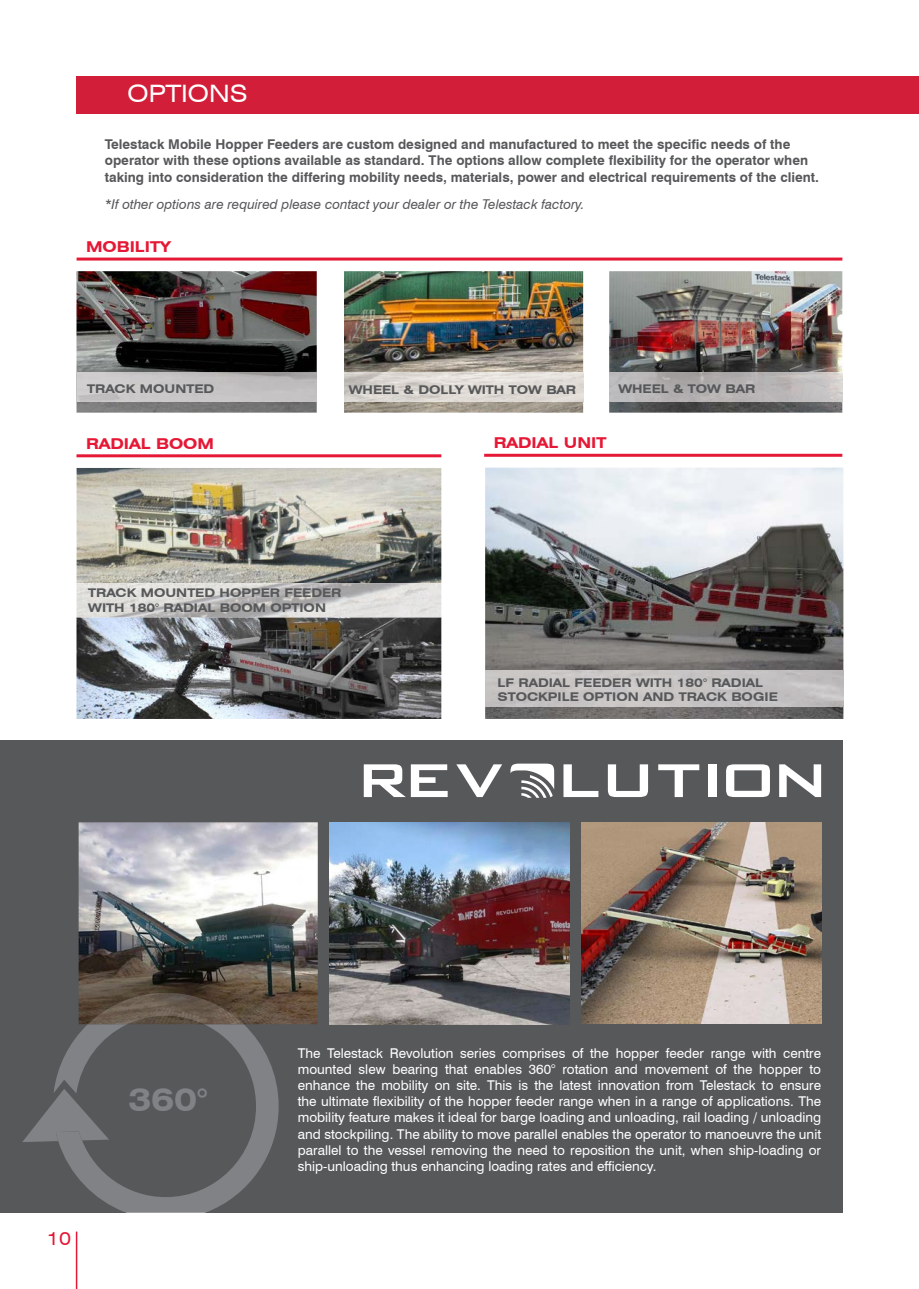
<style>
.page{position:relative;width:919px;height:1289px;background:#fff}
.page>*{position:absolute;margin:0;border:0;box-sizing:border-box;transform-origin:0 0}
.t1{font:700 expanded 31.5px "Swiss 721 BT";color:#808285}
.t2{font:expanded 24px "Swiss 721 BT";color:#fff}
.t3{font:expanded 18px "Swiss 721 BT";color:#e51836}
.t4{font:700 expanded 15px "Swiss 721 BT";color:#e51836}
.t5{font:13.5px/16.2px "Swiss 721 BT";color:#fff;text-align:justify}
.t6{font:700 13.5px/16.2px "Swiss 721 BT";color:#57585a}
.t7{font:italic 13.5px "Swiss 721 BT";color:#57585a}
.t8{font:700 expanded 12px/14.4px "Swiss 721 BT";color:#57585a}
</style>
<div class="page">
<div style="left:0;top:740px;width:842px;height:472px;background:#57585a"></div>
<div style="left:77px;top:76px;width:841px;height:37px;background:#d21e38"></div>
<img style="left:344px;top:271px;width:239px;height:141px">
<img style="left:609px;top:271px;width:233px;height:141px">
<img style="left:76px;top:271px;width:241px;height:141px">
<img style="left:76px;top:468px;width:365px;height:251px">
<img style="left:485px;top:467px;width:358px;height:252px">
<img style="left:581px;top:822px;width:240px;height:201px">
<img style="left:79px;top:822px;width:239px;height:202px">
<img style="left:329px;top:822px;width:240px;height:202px">
<hr style="left:77px;top:257px;width:765px;height:3px;background:#e51836">
<hr style="left:76px;top:454px;width:365px;height:3px;background:#e51836">
<hr style="left:484px;top:454px;width:358px;height:3px;background:#e51836">
<img style="left:344px;top:372px;width:239px;height:29px">
<img style="left:609px;top:372px;width:233px;height:29px">
<img style="left:78px;top:372px;width:239px;height:29px">
<img style="left:76px;top:617px;width:365px;height:1px">
<img style="left:485px;top:670px;width:358px;height:36px">
<svg style="left:510px;top:763px;width:44px;height:34px"></svg>
<svg style="left:364px;top:764px;width:83px;height:33px"></svg>
<svg style="left:456px;top:764px;width:46px;height:33px"></svg>
<svg style="left:563px;top:764px;width:35px;height:33px"></svg>
<svg style="left:607px;top:764px;width:41px;height:33px"></svg>
<svg style="left:658px;top:764px;width:41px;height:33px"></svg>
<div style="left:708px;top:764px;width:8px;height:33px;background:#fff"></div>
<svg style="left:726px;top:764px;width:43px;height:33px"></svg>
<svg style="left:779px;top:764px;width:42px;height:33px"></svg>
<svg style="left:22px;top:1024px;width:257px;height:189px"></svg>
<img style="left:88px;top:992px;width:156px;height:32px">
<div style="left:129px;top:1087px;width:78px;height:24px;background:#57585a"></div>
<hr style="left:76px;top:1231px;width:1px;height:57px;background:#e51836">
<h2 class="t2" style="left:128px;top:79px;width:121px">OPTIONS</h2>
<p class="t6" style="left:105px;top:136px;width:715px">Telestack Mobile Hopper Feeders are custom designed and manufactured to meet the specific needs of the operator with these options available as standard. The options allow complete flexibility for the operator when taking into consideration the differing mobility needs, materials, power and electrical requirements of the client.</p>
<p class="t7" style="left:105px;top:195px;width:481px">*If other options are required please contact your dealer or the Telestack factory.</p>
<p class="t4" style="left:86px;top:237px;width:86px">MOBILITY</p>
<p class="t8" style="left:87px;top:381px;width:128px">TRACK MOUNTED</p>
<p class="t8" style="left:349px;top:382px;width:229px">WHEEL &amp; DOLLY WITH TOW BAR</p>
<p class="t8" style="left:618px;top:381px;width:138px">WHEEL &amp; TOW BAR</p>
<p class="t4" style="left:86px;top:434px;width:129px">RADIAL BOOM</p>
<p class="t4" style="left:493px;top:433px;width:114px">RADIAL UNIT</p>
<p class="t8" style="left:88px;top:585px;width:255px">TRACK MOUNTED HOPPER FEEDER<br>WITH 180° RADIAL BOOM OPTION</p>
<p class="t8" style="left:497px;top:675px;width:282px">LF RADIAL FEEDER WITH 180° RADIAL<br>STOCKPILE OPTION AND TRACK BOGIE</p>
<h3 class="t3" style="left:47px;top:1227px;width:26px">10</h3>
<h1 class="t1" style="left:128px;top:1080px;width:81px">360°</h1>
<p class="t5" style="left:298px;top:1044px;width:525px">The Telestack Revolution series comprises of the hopper feeder range with centre mounted slew bearing that enables 360° rotation and movement of the hopper to enhance the mobility on site. This is the latest innovation from Telestack to ensure the ultimate flexibility of the hopper feeder range when in a range of applications. The mobility feature makes it ideal for barge loading and unloading, rail loading / unloading and stockpiling. The ability to move parallel enables the operator to manoeuvre the unit parallel to the vessel removing the need to reposition the unit, when ship-loading or ship-unloading thus enhancing loading rates and efficiency.</p>
</div>
